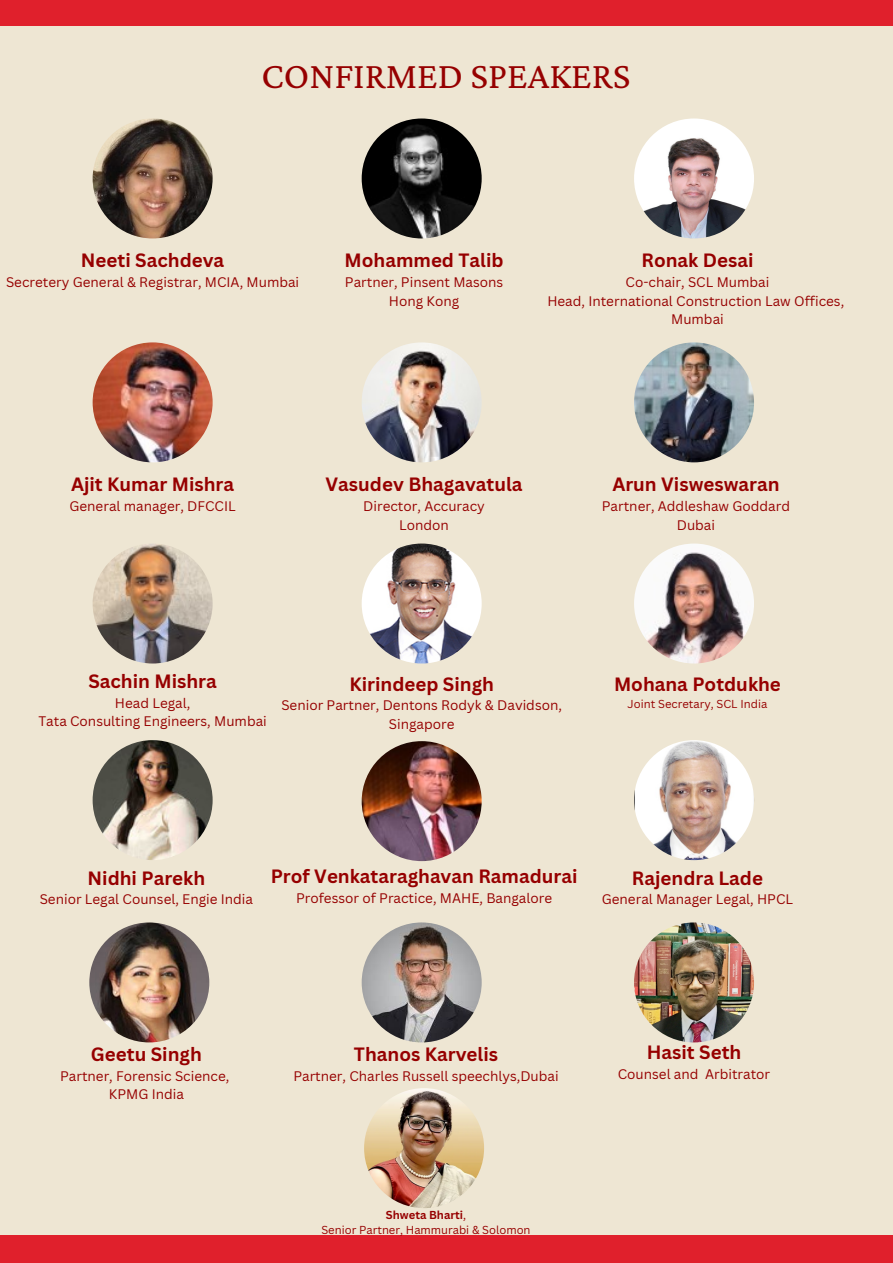
<style>
.page{position:relative;width:893px;height:1263px;background:#eee6d3}
.page>*{position:absolute;margin:0;border:0;box-sizing:border-box;transform-origin:0 0}
.t1{font:38.03px "Crimson Pro";color:#960000}
.t2{font:700 18.75px "Canva Sans";color:#960000}
.t3{font:13.5px/18.6px "Canva Sans";color:#960000;text-align:center}
.t4{font:11.25px/15.1px "Canva Sans";color:#960000;text-align:center}
.s1{font-weight:700}
</style>
<div class="page">
<div style="left:0;top:0;width:893px;height:26px;background:#e0202c"></div>
<div style="left:0;top:1235px;width:893px;height:28px;background:#e0202c"></div>
<img style="left:93px;top:543px;width:120px;height:120px;border-radius:50%">
<img style="left:93px;top:740px;width:120px;height:120px;border-radius:50%">
<img style="left:634px;top:740px;width:120px;height:120px;border-radius:50%">
<img style="left:93px;top:118px;width:120px;height:120px;border-radius:50%">
<img style="left:634px;top:118px;width:120px;height:120px;border-radius:50%">
<img style="left:362px;top:922px;width:120px;height:120px;border-radius:50%">
<img style="left:362px;top:741px;width:120px;height:120px;border-radius:50%">
<img style="left:362px;top:118px;width:120px;height:120px;border-radius:50%">
<img style="left:362px;top:543px;width:120px;height:120px;border-radius:50%">
<img style="left:93px;top:342px;width:120px;height:120px;border-radius:50%">
<img style="left:634px;top:543px;width:120px;height:120px;border-radius:50%">
<img style="left:634px;top:342px;width:120px;height:120px;border-radius:50%">
<img style="left:362px;top:342px;width:120px;height:120px;border-radius:50%">
<img style="left:89px;top:922px;width:120px;height:120px;border-radius:50%">
<img style="left:634px;top:922px;width:120px;height:120px;border-radius:50%">
<img style="left:364px;top:1088px;width:120px;height:120px;border-radius:50%">
<h3 class="t1" style="left:261px;top:54px;width:371px">CONFIRMED SPEAKERS</h3>
<p class="t2" style="left:81px;top:247px;width:145px">Neeti Sachdeva</p>
<p class="t3" style="left:6px;top:272px;width:295px">Secretery General &amp; Registrar, MCIA, Mumbai</p>
<p class="t2" style="left:344px;top:247px;width:160px">Mohammed Talib</p>
<p class="t3" style="left:345px;top:272px;width:160px">Partner, Pinsent Masons<br>Hong Kong</p>
<p class="t2" style="left:641px;top:247px;width:113px">Ronak Desai</p>
<p class="t3" style="left:547px;top:272px;width:298px">Co-chair, SCL Mumbai<br>Head, International Construction Law Offices,<br>Mumbai</p>
<h3 class="t2" style="left:71px;top:471px;width:165px">Ajit Kumar Mishra</h3>
<h3 class="t3" style="left:69px;top:497px;width:168px">General manager, DFCCIL</h3>
<h3 class="t2" style="left:326px;top:471px;width:198px">Vasudev Bhagavatula</h3>
<h3 class="t3" style="left:363px;top:497px;width:123px">Director, Accuracy<br>London</h3>
<p class="t2" style="left:612px;top:471px;width:169px">Arun Visweswaran</p>
<p class="t3" style="left:602px;top:497px;width:190px">Partner, Addleshaw Goddard<br>Dubai</p>
<p class="t2" style="left:88px;top:668px;width:130px">Sachin Mishra</p>
<p class="t3" style="left:38px;top:693px;width:230px">Head Legal,<br>Tata Consulting Engineers, Mumbai</p>
<h3 class="t2" style="left:349px;top:671px;width:146px">Kirindeep Singh</h3>
<h3 class="t3" style="left:281px;top:696px;width:282px">Senior Partner, Dentons Rodyk &amp; Davidson,<br>Singapore</h3>
<p class="t2" style="left:614px;top:671px;width:168px">Mohana Potdukhe</p>
<h3 class="t4" style="left:627px;top:696px;width:141px">Joint Secretary, SCL India</h3>
<h3 class="t2" style="left:88px;top:865px;width:119px">Nidhi Parekh</h3>
<h3 class="t3" style="left:40px;top:890px;width:215px">Senior Legal Counsel, Engie India</h3>
<h3 class="t2" style="left:271px;top:863px;width:308px">Prof Venkataraghavan Ramadurai</h3>
<h3 class="t3" style="left:296px;top:888px;width:258px">Professor of Practice, MAHE, Bangalore</h3>
<p class="t2" style="left:632px;top:865px;width:133px">Rajendra Lade</p>
<p class="t3" style="left:602px;top:890px;width:193px">General Manager Legal, HPCL</p>
<p class="t2" style="left:91px;top:1041px;width:112px">Geetu Singh</p>
<p class="t3" style="left:60px;top:1066px;width:171px">Partner, Forensic Science,<br>KPMG India</p>
<p class="t2" style="left:354px;top:1041px;width:146px">Thanos Karvelis</p>
<p class="t3" style="left:293px;top:1066px;width:267px">Partner, Charles Russell speechlys,Dubai</p>
<p class="t4" style="left:321px;top:1207px;width:211px"><span class="s1">Shweta Bharti</span>,<br>Senior Partner, Hammurabi &amp; Solomon</p>
<h3 class="t2" style="left:647px;top:1039px;width:96px">Hasit Seth</h3>
<h3 class="t3" style="left:618px;top:1064px;width:82px">Counsel and</h3>
<p class="t3" style="left:705px;top:1064px;width:67px">Arbitrator</p>
</div>
